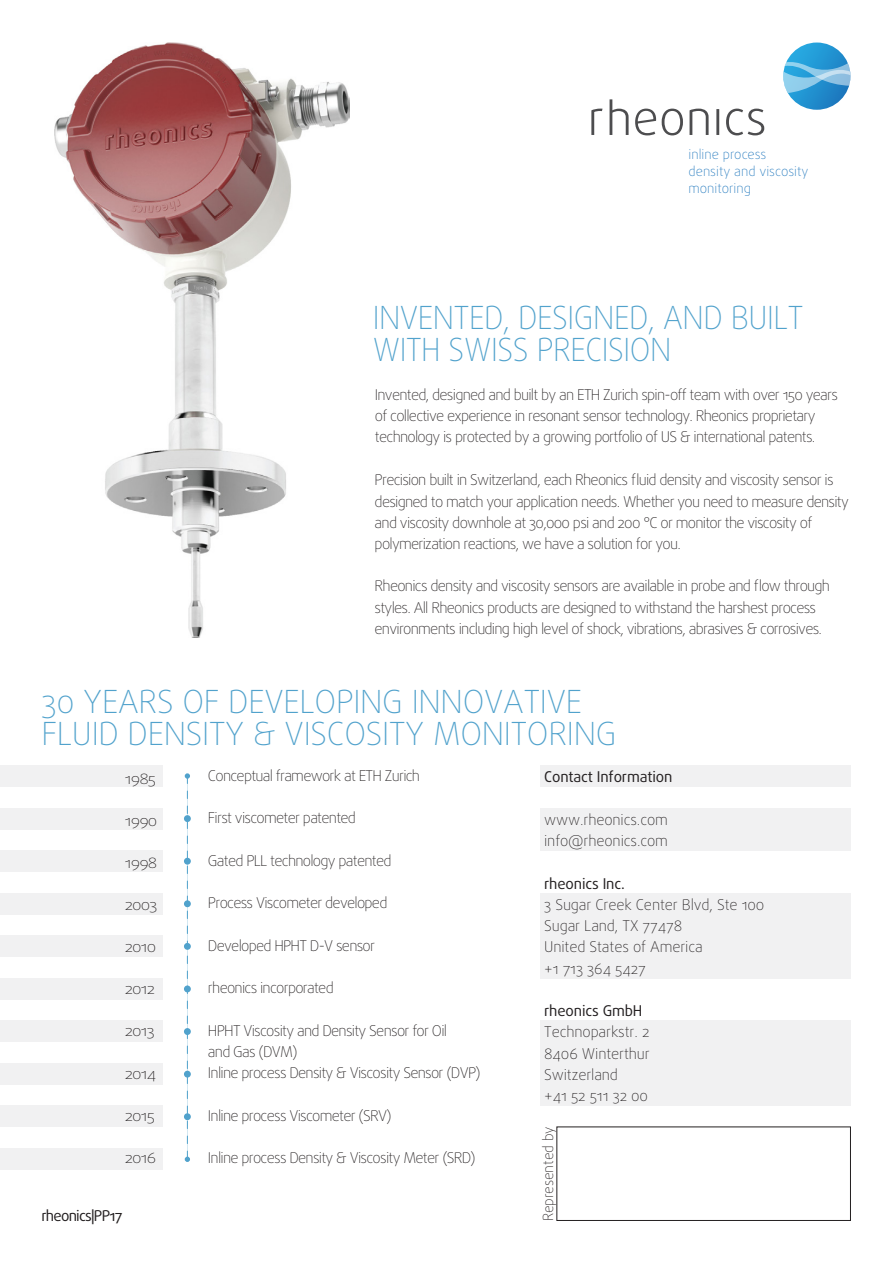
<style>
.page{position:relative;width:893px;height:1263px;background:#fff}
.page>*{position:absolute;margin:0;border:0;box-sizing:border-box;transform-origin:0 0}
.t1{font:100 31.95px/32px "Daxline Pro";letter-spacing:-.01em;color:#51a2cc}
.t2{font:100 31.95px/32px "Daxline Pro";letter-spacing:-.01em;color:#51a2cc;scale:.95 1}
.t3{font:100 14.85px/21.3px "Daxline Pro";letter-spacing:-.05em;color:#231f20}
.t4{font:100 14.85px/21.3px "Daxline Pro";letter-spacing:-.01em;color:#231f20}
.t5{font:14.85px "Daxline Pro";letter-spacing:-.01em;color:#231f20}
.t6{font:14.85px "Daxline Pro";letter-spacing:-.05em;color:#231f20}
.t7{font:100 14.7px "Daxline Pro";letter-spacing:-.05em;color:#231f20;scale:1.13 1}
.t8{font:100 13.95px "Daxline Pro";letter-spacing:-.01em;color:#231f20}
.t9{font:100 13.2px/16.8px "Daxline Pro";color:#1c75bc}
</style>
<div class="page">
<img style="left:54px;top:43px;width:295px;height:595px">
<div style="left:540px;top:765px;width:310px;height:22px;background:#f1f1f2"></div>
<div style="left:0;top:765px;width:163px;height:22px;background:#f1f1f2"></div>
<div style="left:0;top:808px;width:163px;height:21px;background:#f1f1f2"></div>
<div style="left:0;top:850px;width:163px;height:22px;background:#f1f1f2"></div>
<div style="left:0;top:893px;width:163px;height:21px;background:#f1f1f2"></div>
<div style="left:0;top:935px;width:163px;height:22px;background:#f1f1f2"></div>
<div style="left:0;top:978px;width:163px;height:21px;background:#f1f1f2"></div>
<div style="left:0;top:1020px;width:163px;height:22px;background:#f1f1f2"></div>
<div style="left:0;top:1063px;width:163px;height:21px;background:#f1f1f2"></div>
<div style="left:0;top:1106px;width:163px;height:21px;background:#f1f1f2"></div>
<div style="left:0;top:1148px;width:163px;height:21px;background:#f1f1f2"></div>
<div style="left:184px;top:815px;width:7px;height:7px;border:2px solid #51a2cc;border-radius:50%"></div>
<div style="left:184px;top:858px;width:7px;height:7px;border:2px solid #51a2cc;border-radius:50%"></div>
<div style="left:184px;top:900px;width:7px;height:7px;border:2px solid #51a2cc;border-radius:50%"></div>
<div style="left:184px;top:943px;width:7px;height:7px;border:2px solid #51a2cc;border-radius:50%"></div>
<div style="left:184px;top:985px;width:7px;height:7px;border:2px solid #51a2cc;border-radius:50%"></div>
<div style="left:184px;top:1028px;width:7px;height:7px;border:2px solid #51a2cc;border-radius:50%"></div>
<div style="left:184px;top:1071px;width:7px;height:6px;border:2px solid #51a2cc;border-radius:50%"></div>
<svg style="left:185px;top:773px;width:5px;height:389px"></svg>
<div style="left:184px;top:1113px;width:7px;height:7px;border:2px solid #51a2cc;border-radius:50%"></div>
<div style="left:540px;top:808px;width:310px;height:42px;background:#f1f1f2"></div>
<div style="left:540px;top:893px;width:310px;height:85px;background:#f1f1f2"></div>
<div style="left:540px;top:1020px;width:310px;height:86px;background:#f1f1f2"></div>
<svg style="left:783px;top:43px;width:67px;height:67px;background:#2495d2"></svg>
<svg style="left:783px;top:62px;width:67px;height:31px;background:#66b4de"></svg>
<svg style="left:591px;top:109px;width:11px;height:26px"></svg>
<svg style="left:635px;top:109px;width:21px;height:26px"></svg>
<svg style="left:662px;top:109px;width:21px;height:26px"></svg>
<svg style="left:690px;top:109px;width:19px;height:26px"></svg>
<svg style="left:716px;top:109px;width:3px;height:26px"></svg>
<svg style="left:726px;top:109px;width:38px;height:26px"></svg>
<svg style="left:610px;top:99px;width:19px;height:36px"></svg>
<div style="left:557px;top:1127px;width:294px;height:94px;border:1px solid #231f20"></div>
<p class="t9" style="left:688px;top:146px;width:122px">inline process density and viscosity monitoring</p>
<h1 class="t2" style="left:373px;top:302px;width:455px">INVENTED, DESIGNED, AND BUILT<br>WITH SWISS PRECISION</h1>
<p class="t3" style="left:375px;top:384px;width:465px">Invented, designed and built by an ETH Zurich spin-off team with over 150 years of collective experience in resonant sensor technology. Rheonics proprietary technology is protected by a growing portfolio of US &amp; international patents.</p>
<p class="t3" style="left:375px;top:469px;width:476px">Precision built in Switzerland, each Rheonics fluid density and viscosity sensor is designed to match your application needs. Whether you need to measure density and viscosity downhole at 30,000 psi and 200 °C or monitor the viscosity of polymerization reactions, we have a solution for you.</p>
<p class="t3" style="left:375px;top:576px;width:457px">Rheonics density and viscosity sensors are available in probe and flow through styles. All Rheonics products are designed to withstand the harshest process environments including high level of shock, vibrations, abrasives &amp; corrosives.</p>
<h1 class="t1" style="left:41px;top:686px;width:577px">30 YEARS OF DEVELOPING INNOVATIVE<br>FLUID DENSITY &amp; VISCOSITY MONITORING</h1>
<p class="t7" style="left:125px;top:769px;width:29px">1985</p>
<p class="t7" style="left:125px;top:811px;width:30px">1990</p>
<p class="t7" style="left:125px;top:853px;width:30px">1998</p>
<p class="t7" style="left:125px;top:895px;width:30px">2003</p>
<p class="t7" style="left:125px;top:937px;width:29px">2010</p>
<p class="t7" style="left:125px;top:979px;width:28px">2012</p>
<p class="t7" style="left:125px;top:1021px;width:28px">2013</p>
<p class="t7" style="left:125px;top:1063px;width:29px">2014</p>
<p class="t7" style="left:125px;top:1105px;width:28px">2015</p>
<p class="t7" style="left:125px;top:1147px;width:29px">2016</p>
<p class="t6" style="left:41px;top:1205px;width:83px">rheonics|PP17</p>
<p class="t3" style="left:208px;top:765px;width:214px">Conceptual framework at ETH Zurich</p>
<p class="t3" style="left:208px;top:807px;width:150px">First viscometer patented</p>
<p class="t3" style="left:208px;top:850px;width:185px">Gated PLL technology patented</p>
<p class="t3" style="left:208px;top:892px;width:181px">Process Viscometer developed</p>
<p class="t3" style="left:208px;top:935px;width:169px">Developed HPHT D-V sensor</p>
<p class="t3" style="left:208px;top:977px;width:127px">rheonics incorporated</p>
<p class="t3" style="left:208px;top:1020px;width:241px">HPHT Viscosity and Density Sensor for Oil</p>
<p class="t3" style="left:208px;top:1062px;width:274px">Inline process Density &amp; Viscosity Sensor (DVP)</p>
<p class="t3" style="left:208px;top:1105px;width:185px">Inline process Viscometer (SRV)</p>
<p class="t3" style="left:208px;top:1148px;width:269px">Inline process Density &amp; Viscosity Meter (SRD)</p>
<p class="t3" style="left:208px;top:1041px;width:91px">and Gas (DVM)</p>
<p class="t5" style="left:544px;top:767px;width:130px">Contact Information</p>
<p class="t4" style="left:544px;top:809px;width:125px">www.rheonics.com info@rheonics.com</p>
<p class="t5" style="left:544px;top:873px;width:82px">rheonics Inc.</p>
<p class="t4" style="left:544px;top:894px;width:222px">3 Sugar Creek Center Blvd, Ste 100<br>Sugar Land, TX 77478<br>United States of America<br>+1 713 364 5427</p>
<p class="t5" style="left:544px;top:1001px;width:100px">rheonics GmbH</p>
<p class="t4" style="left:544px;top:1021px;width:107px">Technoparkstr. 2<br>8406 Winterthur<br>Switzerland<br>+41 52 511 32 00</p>
<p class="t8" style="left:539px;top:1221px;width:96px;rotate:-90deg">Represented by</p>
</div>
